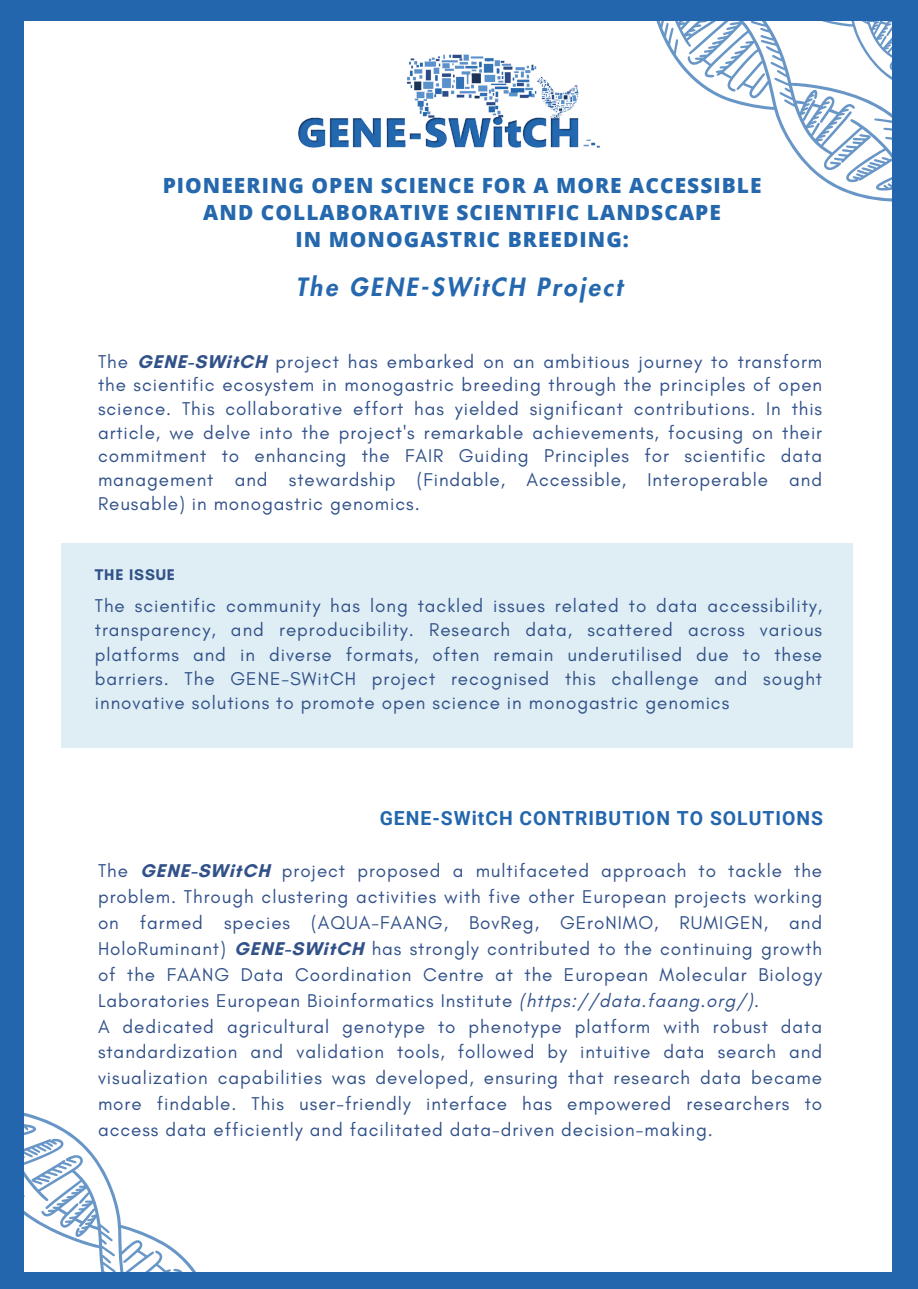
<style>
.page{position:relative;width:918px;height:1289px;background:#fff}
.page>*{position:absolute;margin:0;border:0;box-sizing:border-box;transform-origin:0 0}
.t1{font:italic 800 24.6px "Futura LT Pro";letter-spacing:.1em;color:#2568ae}
.t2{font:800 20.85px "Open Sans";letter-spacing:.05em;color:#2568ae}
.t3{font:700 19.35px "Roboto";letter-spacing:.05em;color:#2366ad}
.t4{font:18.9px/25.8px "Glacial Indifference";letter-spacing:.05em;color:#315189;text-align:justify}
.t5{font:700 15.75px "Glacial Indifference";letter-spacing:.055em;color:#315189}
.s1{font-weight:700}
.s2{font-style:italic}
</style>
<div class="page">
<div style="left:0;top:0;width:918px;height:1288px;background:#2366ad"></div>
<div style="left:24px;top:15px;width:868px;height:1256px;background:#fff"></div>
<div style="left:0;top:0;width:918px;height:21px;background:#2366ad"></div>
<img style="left:299px;top:54px;width:301px;height:94px">
<svg style="left:656px;top:21px;width:236px;height:181px"></svg>
<div style="left:61px;top:542px;width:792px;height:205px;background:#dfeef4"></div>
<svg style="left:24px;top:1112px;width:206px;height:160px"></svg>
<p class="t2" style="left:163px;top:171px;width:600px">PIONEERING OPEN SCIENCE FOR A MORE ACCESSIBLE</p>
<p class="t2" style="left:203px;top:198px;width:519px">AND COLLABORATIVE SCIENTIFIC LANDSCAPE</p>
<p class="t2" style="left:295px;top:225px;width:335px">IN MONOGASTRIC BREEDING:</p>
<p class="t1" style="left:296px;top:276px;width:328px">The GENE-SWitCH Project</p>
<p class="t4" style="left:98px;top:349px;width:726px;line-height:23.5px">The <span class="s1">GENE-SWitCH</span> project has embarked on an ambitious journey to transform the scientific ecosystem in monogastric breeding through the principles of open science. This collaborative effort has yielded significant contributions. In this article, we delve into the project's remarkable achievements, focusing on their commitment to enhancing the FAIR Guiding Principles for scientific data management and stewardship (Findable, Accessible, Interoperable and Reusable) in monogastric genomics.</p>
<p class="t5" style="left:95px;top:564px;width:82px">THE ISSUE</p>
<p class="t4" style="left:95px;top:593px;width:729px;line-height:24.3px">The scientific community has long tackled issues related to data accessibility, transparency, and reproducibility. Research data, scattered across various platforms and in diverse formats, often remain underutilised due to these barriers. The GENE-SWitCH project recognised this challenge and sought innovative solutions to promote open science in monogastric genomics</p>
<p class="t3" style="left:380px;top:806px;width:445px">GENE-SWitCH CONTRIBUTION TO SOLUTIONS</p>
<p class="t4" style="left:98px;top:857px;width:726px">The <span class="s1">GENE-SWitCH</span> project proposed a multifaceted approach to tackle the problem. Through clustering activities with five other European projects working on farmed species (AQUA-FAANG, BovReg, GEroNIMO, RUMIGEN, and HoloRuminant) <span class="s1">GENE-SWitCH</span> has strongly contributed to the continuing growth of the FAANG Data Coordination Centre at the European Molecular Biology Laboratories European Bioinformatics Institute <span class="s2">(https://data.faang.org/)</span>.</p>
<p class="t4" style="left:98px;top:1012px;width:726px">A dedicated agricultural genotype to phenotype platform with robust data standardization and validation tools, followed by intuitive data search and visualization capabilities was developed, ensuring that research data became more findable. This user-friendly interface has empowered researchers to access data efficiently and facilitated data-driven decision-making.</p>
</div>
